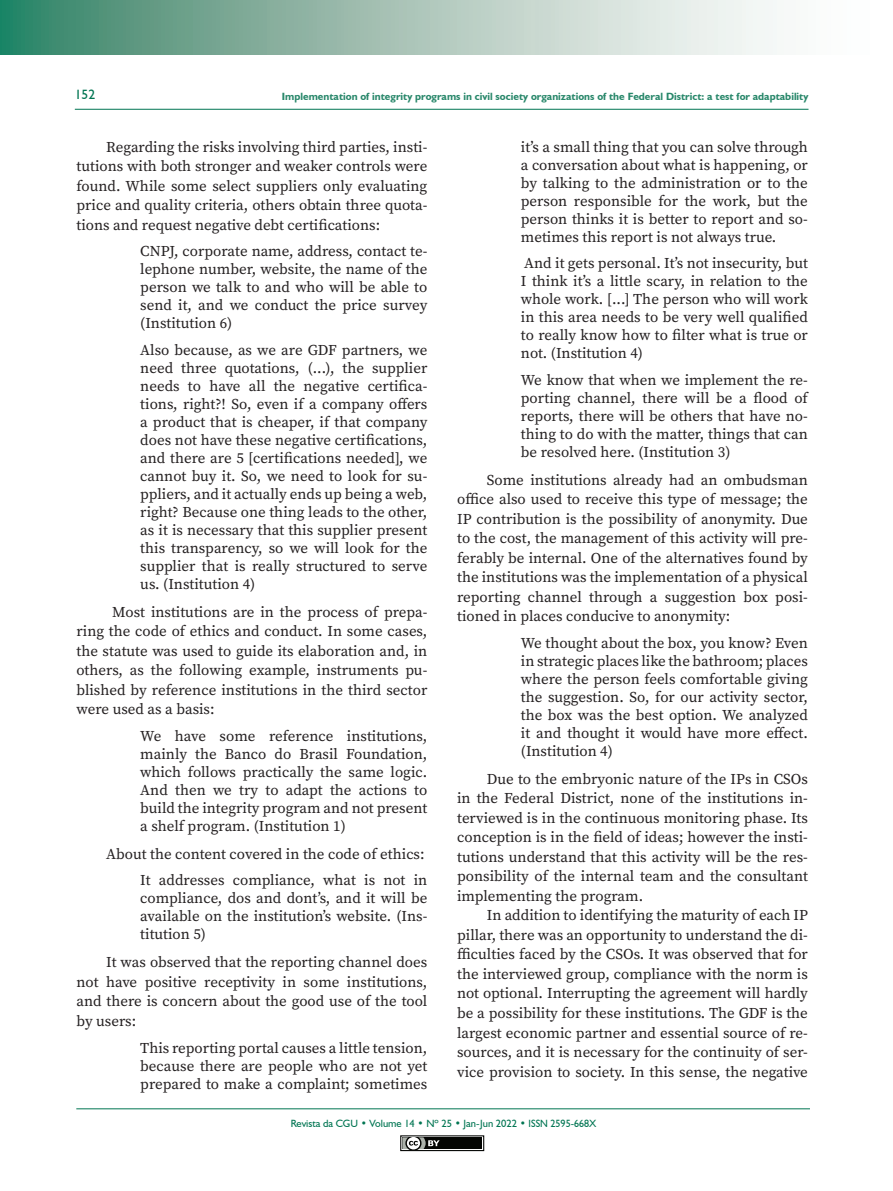
<style>
.page{position:relative;width:893px;height:1191px;background:#fff}
.page>*{position:absolute;margin:0;border:0;box-sizing:border-box;transform-origin:0 0}
.TEXTO_DUAS_COLUNAS{font:15px/18px "Source Serif Variable";color:#231f20;text-align:justify}
.t1{font:13.5px "Humanist 521 BT";color:#007552}
.t2{font:700 10.5px "Humanist 521 BT";color:#28876a}
.t3{font:10.5px "Humanist 521 BT";color:#007552}
</style>
<div class="page">
<svg style="left:0;top:0;width:777px;height:54px;background:#9ec0b2"></svg>
<hr style="left:75px;top:109px;width:733px;height:1px;background:#007552">
<hr style="left:76px;top:1108px;width:734px;height:1px;background:#007552">
<div style="left:400px;top:1135px;width:84px;height:16px;border:1px solid #040503"></div>
<div style="left:402px;top:1137px;width:80px;height:12px;background:#040503"></div>
<svg style="left:400px;top:1135px;width:40px;height:16px"></svg>
<p class="t1" style="left:75px;top:86px;width:22px">152</p>
<p class="t2" style="left:282px;top:90px;width:528px">Implementation of integrity programs in civil society organizations of the Federal District: a test for adaptability</p>
<p class="TEXTO_DUAS_COLUNAS" style="left:77px;top:137px;width:352px;line-height:19.5px;text-indent:30px">Regarding the risks involving third parties, insti&shy;tutions with both stronger and weaker controls were found. While some select suppliers only evaluating price and quality criteria, others obtain three quota&shy;tions and request negative debt certifications:</p>
<p class="TEXTO_DUAS_COLUNAS" style="left:140px;top:242px;width:289px">CNPJ, corporate name, address, contact te&shy;lephone number, website, the name of the person we talk to and who will be able to send it, and we conduct the price survey (Institution 6)</p>
<p class="TEXTO_DUAS_COLUNAS" style="left:140px;top:341px;width:289px">Also because, as we are GDF partners, we need three quotations, (...), the supplier needs to have all the negative certifica&shy;tions, right?! So, even if a company offers a product that is cheaper, if that company does not have these negative certifications, and there are 5 [certifications needed], we cannot buy it. So, we need to look for su&shy;ppliers, and it actually ends up being a web, right? Because one thing leads to the other, as it is necessary that this supplier present this transparency, so we will look for the supplier that is really structured to serve us. (Institution 4)</p>
<p class="TEXTO_DUAS_COLUNAS" style="left:77px;top:602px;width:352px;line-height:19.5px;text-indent:36px">Most institutions are in the process of prepa&shy;ring the code of ethics and conduct. In some cases, the statute was used to guide its elaboration and, in others, as the following example, instruments pu&shy;blished by reference institutions in the third sector were used as a basis:</p>
<p class="TEXTO_DUAS_COLUNAS" style="left:140px;top:727px;width:289px">We have some reference institutions, mainly the Banco do Brasil Foundation, which follows practically the same logic.<br>And then we try to adapt the actions to build the integrity program and not present a shelf program. (Institution 1)</p>
<p class="TEXTO_DUAS_COLUNAS" style="left:106px;top:845px;width:320px">About the content covered in the code of ethics:</p>
<p class="TEXTO_DUAS_COLUNAS" style="left:140px;top:871px;width:289px">It addresses compliance, what is not in compliance, dos and dont’s, and it will be available on the institution’s website. (Ins&shy;titution 5)</p>
<p class="TEXTO_DUAS_COLUNAS" style="left:77px;top:952px;width:352px;line-height:19.5px;text-indent:30px">It was observed that the reporting channel does not have positive receptivity in some institutions, and there is concern about the good use of the tool by users:</p>
<p class="TEXTO_DUAS_COLUNAS" style="left:140px;top:1038px;width:289px">This reporting portal causes a little tension, because there are people who are not yet prepared to make a complaint; sometimes</p>
<p class="TEXTO_DUAS_COLUNAS" style="left:521px;top:138px;width:289px">it’s a small thing that you can solve through a conversation about what is happening, or by talking to the administration or to the person responsible for the work, but the person thinks it is better to report and so&shy;metimes this report is not always true.</p>
<p class="TEXTO_DUAS_COLUNAS" style="left:521px;top:254px;width:289px">And it gets personal. It’s not insecurity, but I think it’s a little scary, in relation to the whole work. [...] The person who will work in this area needs to be very well qualified to really know how to filter what is true or not. (Institution 4)</p>
<p class="TEXTO_DUAS_COLUNAS" style="left:521px;top:371px;width:289px">We know that when we implement the re&shy;porting channel, there will be a flood of reports, there will be others that have no&shy;thing to do with the matter, things that can be resolved here. (Institution 3)</p>
<p class="TEXTO_DUAS_COLUNAS" style="left:457px;top:470px;width:352px;line-height:19.5px;text-indent:30px">Some institutions already had an ombudsman office also used to receive this type of message; the IP contribution is the possibility of anonymity. Due to the cost, the management of this activity will pre&shy;ferably be internal. One of the alternatives found by the institutions was the implementation of a physical reporting channel through a suggestion box posi&shy;tioned in places conducive to anonymity:</p>
<p class="TEXTO_DUAS_COLUNAS" style="left:521px;top:634px;width:289px">We thought about the box, you know? Even in strategic places like the bathroom; places where the person feels comfortable giving the suggestion. So, for our activity sector, the box was the best option. We analyzed it and thought it would have more effect. (Institution 4)</p>
<p class="TEXTO_DUAS_COLUNAS" style="left:457px;top:769px;width:352px;line-height:19.5px;text-indent:30px">Due to the embryonic nature of the IPs in CSOs in the Federal District, none of the institutions in&shy;terviewed is in the continuous monitoring phase. Its conception is in the field of ideas; however the insti&shy;tutions understand that this activity will be the res&shy;ponsibility of the internal team and the consultant implementing the program.</p>
<p class="TEXTO_DUAS_COLUNAS" style="left:457px;top:905px;width:352px;line-height:19.5px;text-indent:30px">In addition to identifying the maturity of each IP pillar, there was an opportunity to understand the di&shy;fficulties faced by the CSOs. It was observed that for the interviewed group, compliance with the norm is not optional. Interrupting the agreement will hardly be a possibility for these institutions. The GDF is the largest economic partner and essential source of re&shy;sources, and it is necessary for the continuity of ser&shy;vice provision to society. In this sense, the negative</p>
<p class="t3" style="left:291px;top:1116px;width:307px">Revista da CGU • Volume 14 • Nº 25 • Jan-Jun 2022 • ISSN 2595-668X</p>
</div>
